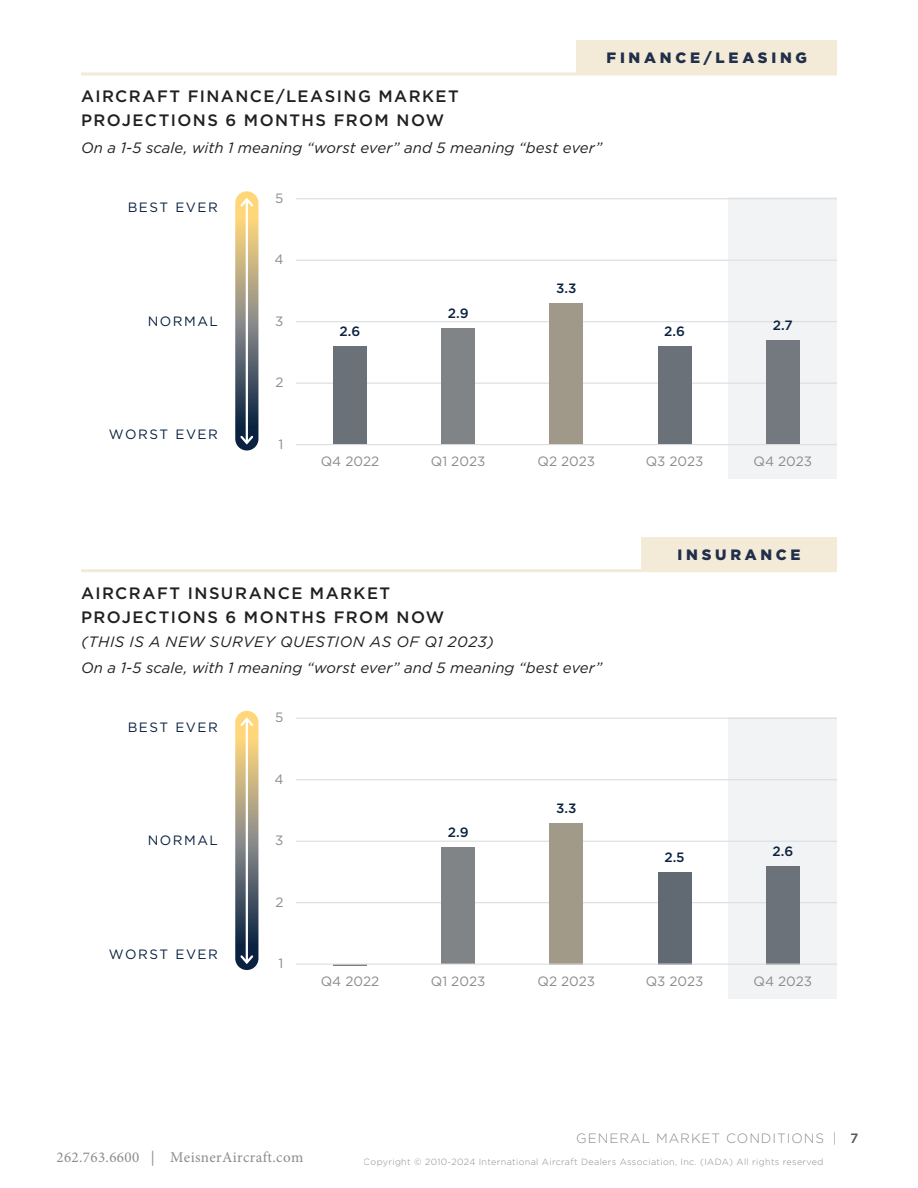
<style>
.page{position:relative;width:918px;height:1188px;background:#fff}
.page>*{position:absolute;margin:0;border:0;box-sizing:border-box;transform-origin:0 0}
.subhead_1_hat{font:500 16.5px/24px "Gotham";letter-spacing:.085em;color:#202020}
.subhead_3{font:italic 15px "Gotham";letter-spacing:.005em;color:#202020}
.subhead_1_hat-2{font:italic 15px "Gotham";letter-spacing:.035em;color:#202020}
.t1{font:15px "Minion Pro";letter-spacing:.025em;color:#898c8d}
.body{font:900 15px "Gotham";letter-spacing:.25em;color:#202f4a}
.t2{font:13.5px "Gotham";color:#8a8b8c}
.t3{font:13.5px "Gotham";letter-spacing:.11em;color:#0a2240}
.t4{font:500 13.5px "Gotham";color:#0a2240}
.t5{font:300 13.5px "Gotham";letter-spacing:.07em;color:#898c8d}
.t6{font:500 13.5px "Gotham";color:#52575a}
.t7{font:300 9px "Gotham";letter-spacing:.04em;color:#898c8d}
</style>
<div class="page">
<hr style="left:81px;top:72px;width:756px;height:3px;background:#f3ebd8">
<hr style="left:81px;top:569px;width:756px;height:3px;background:#f3ebd8">
<div style="left:729px;top:198px;width:108px;height:281px;background:#f2f3f4"></div>
<hr style="left:296px;top:383px;width:541px;height:1px;background:#dcdddf">
<hr style="left:296px;top:321px;width:541px;height:1px;background:#dcdddf">
<hr style="left:296px;top:260px;width:541px;height:1px;background:#dcdddf">
<hr style="left:296px;top:198px;width:541px;height:1px;background:#dcdddf">
<div style="left:333px;top:346px;width:34px;height:99px;background:#6b7179"></div>
<div style="left:441px;top:328px;width:34px;height:117px;background:#818487"></div>
<div style="left:549px;top:303px;width:34px;height:142px;background:#a09989"></div>
<div style="left:658px;top:346px;width:34px;height:99px;background:#6b7179"></div>
<div style="left:766px;top:340px;width:34px;height:105px;background:#74797f"></div>
<hr style="left:296px;top:444px;width:541px;height:1px;background:#dcdddf">
<svg style="left:235px;top:191px;width:23px;height:260px;background:#8b8776"></svg>
<hr style="left:246px;top:199px;width:2px;height:244px;background:#fff">
<svg style="left:238px;top:434px;width:17px;height:12px"></svg>
<svg style="left:238px;top:196px;width:17px;height:13px"></svg>
<div style="left:729px;top:717px;width:108px;height:282px;background:#f2f3f4"></div>
<hr style="left:296px;top:902px;width:541px;height:1px;background:#dcdddf">
<hr style="left:296px;top:841px;width:541px;height:1px;background:#dcdddf">
<hr style="left:296px;top:779px;width:541px;height:1px;background:#dcdddf">
<hr style="left:296px;top:718px;width:541px;height:1px;background:#dcdddf">
<div style="left:441px;top:847px;width:34px;height:117px;background:#818487"></div>
<div style="left:549px;top:823px;width:34px;height:141px;background:#a19a88"></div>
<div style="left:658px;top:872px;width:34px;height:92px;background:#616973"></div>
<div style="left:766px;top:866px;width:34px;height:98px;background:#6c727a"></div>
<hr style="left:296px;top:964px;width:541px;height:1px;background:#dcdddf">
<svg style="left:235px;top:711px;width:23px;height:259px;background:#8c8776"></svg>
<hr style="left:246px;top:719px;width:2px;height:243px;background:#fff">
<svg style="left:238px;top:953px;width:17px;height:13px"></svg>
<svg style="left:238px;top:716px;width:17px;height:12px"></svg>
<div style="left:577px;top:40px;width:260px;height:34px;background:#f3ebd8"></div>
<div style="left:641px;top:537px;width:196px;height:33px;background:#f3ebd8"></div>
<p class="body" style="left:607px;top:48px;width:202px">FINANCE/LEASING</p>
<h3 class="subhead_1_hat" style="left:81px;top:84px;width:379px">AIRCRAFT FINANCE/LEASING MARKET<br>PROJECTIONS 6 MONTHS FROM NOW</h3>
<p class="subhead_3" style="left:81px;top:138px;width:523px">On a 1-5 scale, with 1 meaning “worst ever” and 5 meaning “best ever”</p>
<p class="t3" style="left:128px;top:199px;width:92px">BEST EVER</p>
<p class="t3" style="left:148px;top:312px;width:72px">NORMAL</p>
<p class="t3" style="left:109px;top:426px;width:111px">WORST EVER</p>
<p class="t2" style="left:275px;top:189px;width:10px">5</p>
<p class="t2" style="left:274px;top:251px;width:11px">4</p>
<p class="t2" style="left:275px;top:312px;width:10px">3</p>
<p class="t2" style="left:275px;top:374px;width:10px">2</p>
<p class="t2" style="left:279px;top:435px;width:6px">1</p>
<p class="t4" style="left:340px;top:323px;width:22px">2.6</p>
<p class="t4" style="left:448px;top:304px;width:22px">2.9</p>
<p class="t4" style="left:556px;top:280px;width:22px">3.3</p>
<p class="t4" style="left:664px;top:323px;width:22px">2.6</p>
<p class="t4" style="left:773px;top:317px;width:22px">2.7</p>
<p class="t2" style="left:321px;top:453px;width:60px">Q4 2022</p>
<p class="t2" style="left:431px;top:453px;width:56px">Q1 2023</p>
<p class="t2" style="left:538px;top:453px;width:59px">Q2 2023</p>
<p class="t2" style="left:646px;top:453px;width:59px">Q3 2023</p>
<p class="t2" style="left:753px;top:453px;width:60px">Q4 2023</p>
<p class="body" style="left:678px;top:544px;width:125px">INSURANCE</p>
<h3 class="subhead_1_hat" style="left:81px;top:581px;width:365px">AIRCRAFT INSURANCE MARKET<br>PROJECTIONS 6 MONTHS FROM NOW</h3>
<h3 class="subhead_1_hat-2" style="left:81px;top:632px;width:414px">(THIS IS A NEW SURVEY QUESTION AS OF Q1 2023)</h3>
<p class="subhead_3" style="left:81px;top:659px;width:523px">On a 1-5 scale, with 1 meaning “worst ever” and 5 meaning “best ever”</p>
<p class="t3" style="left:128px;top:718px;width:92px">BEST EVER</p>
<p class="t3" style="left:148px;top:832px;width:72px">NORMAL</p>
<p class="t3" style="left:109px;top:945px;width:111px">WORST EVER</p>
<p class="t2" style="left:275px;top:709px;width:10px">5</p>
<p class="t2" style="left:274px;top:770px;width:11px">4</p>
<p class="t2" style="left:275px;top:832px;width:10px">3</p>
<p class="t2" style="left:275px;top:893px;width:10px">2</p>
<p class="t2" style="left:279px;top:955px;width:6px">1</p>
<p class="t4" style="left:448px;top:824px;width:22px">2.9</p>
<p class="t4" style="left:556px;top:799px;width:22px">3.3</p>
<p class="t4" style="left:664px;top:848px;width:22px">2.5</p>
<p class="t4" style="left:772px;top:842px;width:22px">2.6</p>
<p class="t2" style="left:321px;top:972px;width:60px">Q4 2022</p>
<p class="t2" style="left:431px;top:972px;width:56px">Q1 2023</p>
<p class="t2" style="left:538px;top:972px;width:59px">Q2 2023</p>
<p class="t2" style="left:646px;top:972px;width:59px">Q3 2023</p>
<p class="t2" style="left:753px;top:972px;width:60px">Q4 2023</p>
<p class="t1" style="left:56px;top:1147px;width:248px">262.763.6600 | MeisnerAircraft.com</p>
<p class="t5" style="left:576px;top:1129px;width:262px">GENERAL MARKET CONDITIONS |</p>
<p class="t7" style="left:364px;top:1156px;width:461px">Copyright © 2010-2024 International Aircraft Dealers Association, Inc. (IADA) All rights reserved</p>
<p class="t6" style="left:851px;top:1129px;width:10px">7</p>
</div>
